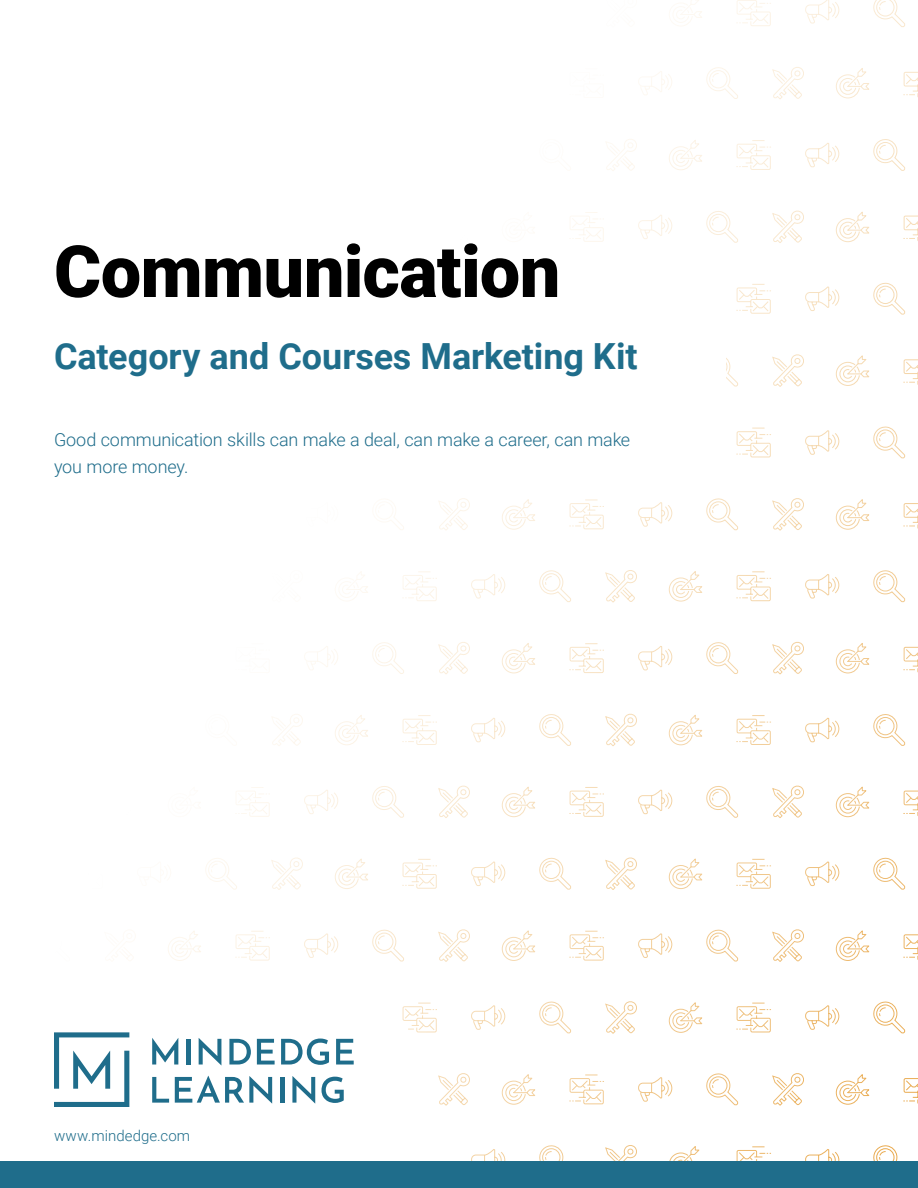
<style>
.page{position:relative;width:918px;height:1188px;background:#fff}
.page>*{position:absolute;margin:0;border:0;box-sizing:border-box;transform-origin:0 0}
.t1{font:900 72px "Roboto";letter-spacing:-.01em;color:#000}
.t2{font:700 36px "Roboto";color:#1f6d8b}
.t3{font:300 18px/27px "Roboto";letter-spacing:-.01em;color:#1f6d8b}
.t4{font:300 15px "Roboto";letter-spacing:.005em;color:#1f6d8b}
</style>
<div class="page">
<svg style="left:673px;top:0;width:232px;height:27px"></svg>
<svg style="left:639px;top:67px;width:165px;height:32px"></svg>
<svg style="left:836px;top:68px;width:82px;height:31px"></svg>
<svg style="left:606px;top:139px;width:31px;height:32px"></svg>
<svg style="left:669px;top:139px;width:236px;height:32px"></svg>
<svg style="left:570px;top:210px;width:234px;height:33px"></svg>
<svg style="left:836px;top:211px;width:82px;height:32px"></svg>
<svg style="left:736px;top:282px;width:170px;height:33px"></svg>
<svg style="left:726px;top:354px;width:78px;height:33px"></svg>
<svg style="left:836px;top:355px;width:82px;height:31px"></svg>
<svg style="left:736px;top:426px;width:170px;height:33px"></svg>
<svg style="left:387px;top:498px;width:83px;height:32px"></svg>
<svg style="left:502px;top:498px;width:302px;height:33px"></svg>
<svg style="left:836px;top:499px;width:82px;height:31px"></svg>
<svg style="left:339px;top:570px;width:298px;height:33px"></svg>
<svg style="left:669px;top:570px;width:237px;height:33px"></svg>
<svg style="left:304px;top:642px;width:166px;height:32px"></svg>
<svg style="left:502px;top:642px;width:302px;height:33px"></svg>
<svg style="left:836px;top:643px;width:82px;height:31px"></svg>
<svg style="left:272px;top:714px;width:31px;height:32px"></svg>
<svg style="left:335px;top:713px;width:302px;height:33px"></svg>
<svg style="left:669px;top:714px;width:237px;height:32px"></svg>
<svg style="left:236px;top:785px;width:234px;height:33px"></svg>
<svg style="left:502px;top:785px;width:302px;height:33px"></svg>
<svg style="left:836px;top:786px;width:82px;height:32px"></svg>
<svg style="left:205px;top:857px;width:98px;height:33px"></svg>
<svg style="left:335px;top:857px;width:302px;height:33px"></svg>
<svg style="left:669px;top:857px;width:237px;height:33px"></svg>
<svg style="left:168px;top:929px;width:302px;height:33px"></svg>
<svg style="left:502px;top:929px;width:302px;height:33px"></svg>
<svg style="left:836px;top:930px;width:82px;height:31px"></svg>
<svg style="left:471px;top:1145px;width:166px;height:16px"></svg>
<svg style="left:669px;top:1145px;width:229px;height:16px"></svg>
<div style="left:0;top:1161px;width:918px;height:27px;background:#1f6d8b"></div>
<svg style="left:54px;top:1001px;width:864px;height:106px"></svg>
<h1 class="t1" style="left:54px;top:230px;width:508px">Communication</h1>
<h2 class="t2" style="left:54px;top:342px;width:585px">Category and Courses Marketing Kit</h2>
<p class="t3" style="left:54px;top:427px;width:578px">Good communication skills can make a deal, can make a career, can make you more money.</p>
<p class="t4" style="left:54px;top:1130px;width:138px">www.mindedge.com</p>
</div>
